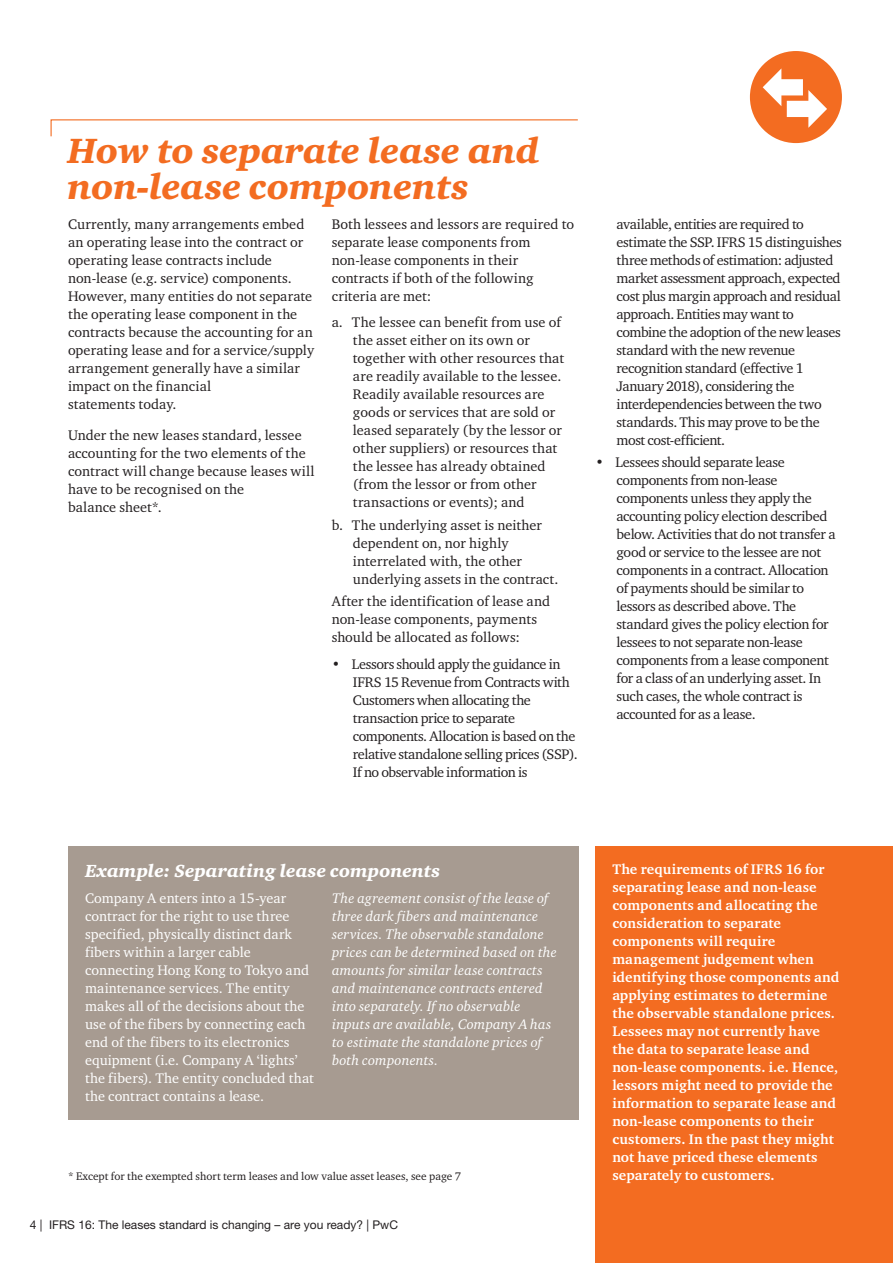
<style>
.page{position:relative;width:893px;height:1263px;background:#fff}
.page>*{position:absolute;margin:0;border:0;box-sizing:border-box;transform-origin:0 0}
.t1{font:italic 900 36px/36px "Charter ITC Std";color:#f36c21}
.t2{font:italic 900 18px "Charter ITC Std";letter-spacing:.005em;color:#fff}
.t3{font:14.25px/18px "Charter ITC Std";letter-spacing:-.01em;color:#231f20}
.t4{font:14.25px/18px "Charter ITC Std";letter-spacing:-.03em;color:#231f20}
.t5{font:700 14.25px/18px "Charter ITC Std";letter-spacing:.01em;color:#fff}
.t6{font:14.25px/18px "Charter ITC Std";letter-spacing:.005em;color:#fff}
.t7{font:italic 14.25px/18px "Charter ITC Std";letter-spacing:.01em;color:#fff}
.t8{font:12px "Helvetica Neue LTW1 G";color:#231f20}
.t9{font:11.25px "Charter ITC Std";color:#231f20}
</style>
<div class="page">
<svg style="left:50px;top:119px;width:528px;height:18px"></svg>
<div style="left:68px;top:846px;width:510px;height:274px;background:#a79b91"></div>
<div style="left:750px;top:51px;width:92px;height:92px;background:#f36c21;border-radius:50%"></div>
<svg style="left:763px;top:68px;width:64px;height:60px"></svg>
<div style="left:595px;top:846px;width:298px;height:417px;background:#f36c21"></div>
<h1 class="t1" style="left:68px;top:133px;width:473px">How to separate lease and non-lease components</h1>
<p class="t3" style="left:68px;top:215px;width:248px">Currently, many arrangements embed an operating lease into the contract or operating lease contracts include non-lease (e.g. service) components.<br>However, many entities do not separate the operating lease component in the contracts because the accounting for an operating lease and for a service/supply arrangement generally have a similar impact on the financial<br>statements today.</p>
<p class="t3" style="left:68px;top:426px;width:248px">Under the new leases standard, lessee accounting for the two elements of the contract will change because leases will have to be recognised on the<br>balance sheet*.</p>
<p class="t3" style="left:332px;top:215px;width:244px">Both lessees and lessors are required to separate lease components from non-lease components in their contracts if both of the following criteria are met:</p>
<p class="t3" style="left:353px;top:313px;width:213px;text-indent:-21px">a. The lessee can benefit from use of the asset either on its own or together with other resources that are readily available to the lessee.<br>Readily available resources are goods or services that are sold or leased separately (by the lessor or other suppliers) or resources that the lessee has already obtained (from the lessor or from other transactions or events); and</p>
<p class="t3" style="left:353px;top:516px;width:207px;text-indent:-21px">b. The underlying asset is neither dependent on, nor highly interrelated with, the other underlying assets in the contract.</p>
<p class="t3" style="left:332px;top:592px;width:220px">After the identification of lease and non-lease components, payments should be allocated as follows:</p>
<p class="t4" style="left:353px;top:654px;width:226px;text-indent:-21px">• Lessors should apply the guidance in IFRS 15 Revenue from Contracts with Customers when allocating the transaction price to separate components. Allocation is based on the relative standalone selling prices (SSP).<br>If no observable information is</p>
<p class="t4" style="left:617px;top:215px;width:227px">available, entities are required to estimate the SSP. IFRS 15 distinguishes three methods of estimation: adjusted market assessment approach, expected cost plus margin approach and residual approach. Entities may want to combine the adoption of the new leases standard with the new revenue recognition standard (effective 1<br>January 2018), considering the interdependencies between the two standards. This may prove to be the most cost-efficient.</p>
<p class="t3" style="left:617px;top:453px;width:220px;text-indent:-21px">• Lessees should separate lease components from non-lease components unless they apply the accounting policy election described below. Activities that do not transfer a good or service to the lessee are not components in a contract. Allocation of payments should be similar to lessors as described above. The standard gives the policy election for lessees to not separate non-lease components from a lease component for a class of an underlying asset. In such cases, the whole contract is accounted for as a lease.</p>
<p class="t2" style="left:85px;top:859px;width:357px">Example: Separating lease components</p>
<p class="t6" style="left:85px;top:889px;width:230px">Company A enters into a 15-year contract for the right to use three specified, physically distinct dark fibers within a larger cable connecting Hong Kong to Tokyo and maintenance services. The entity makes all of the decisions about the use of the fibers by connecting each end of the fibers to its electronics equipment (i.e. Company A ‘lights’ the fibers). The entity concluded that the contract contains a lease.</p>
<p class="t7" style="left:332px;top:889px;width:226px">The agreement consist of the lease of three dark fibers and maintenance services. The observable standalone prices can be determined based on the amounts for similar lease contracts and maintenance contracts entered into separately. If no observable inputs are available, Company A has to estimate the standalone prices of both components.</p>
<p class="t9" style="left:68px;top:1169px;width:394px">* Except for the exempted short term leases and low value asset leases, see page 7</p>
<p class="t8" style="left:30px;top:1217px;width:370px">4 | IFRS 16: The leases standard is changing – are you ready? | PwC</p>
<p class="t5" style="left:612px;top:860px;width:229px">The requirements of IFRS 16 for separating lease and non-lease components and allocating the consideration to separate components will require management judgement when identifying those components and applying estimates to determine the observable standalone prices.<br>Lessees may not currently have the data to separate lease and non-lease components. i.e. Hence, lessors might need to provide the information to separate lease and non-lease components to their customers. In the past they might not have priced these elements separately to customers.</p>
</div>
